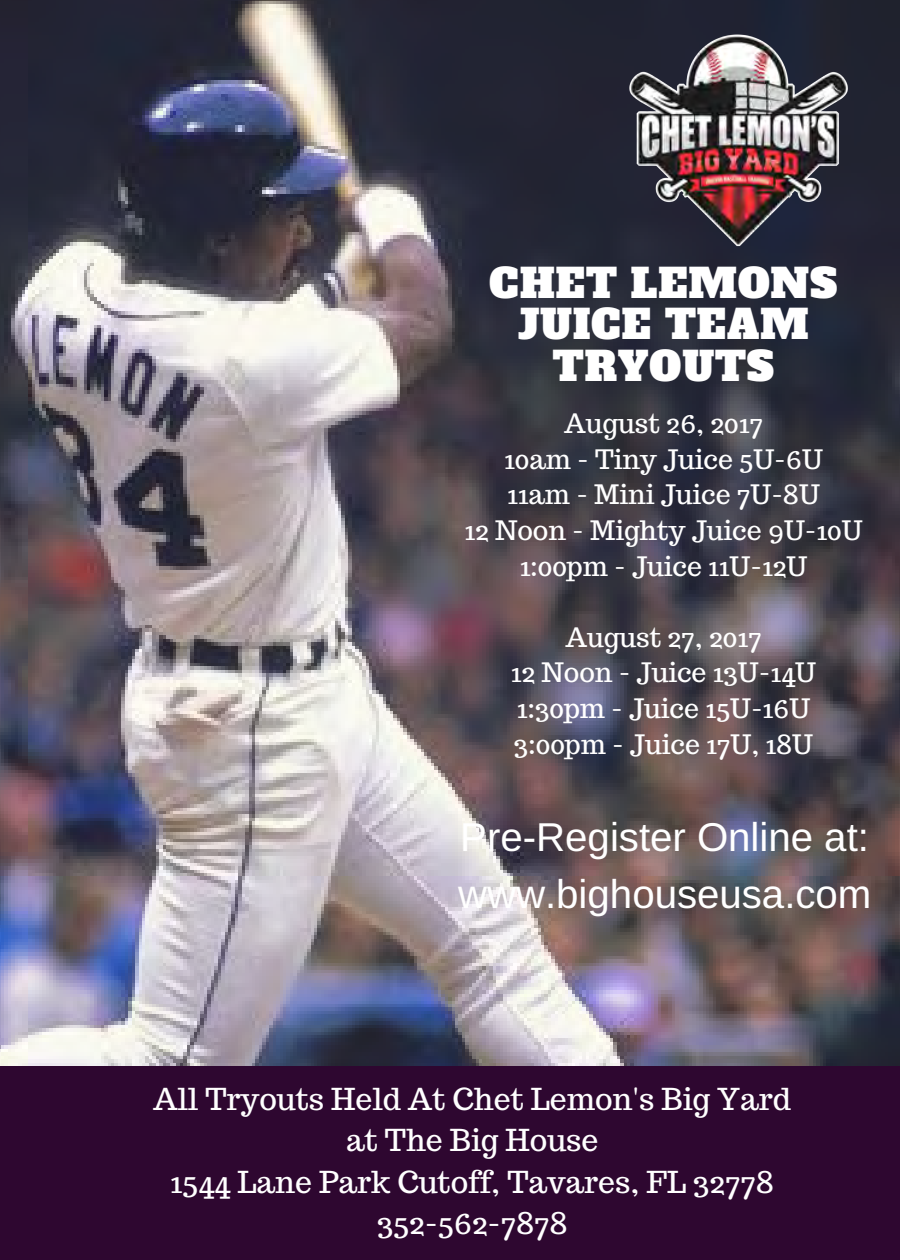
<style>
.page{position:relative;width:900px;height:1260px;background:#fff}
.page>*{position:absolute;margin:0;border:0;box-sizing:border-box;transform-origin:0 0}
.t1{font:40.25px/56.2px "Arimo";color:#fff}
.t2{font:40.25px/41.2px "Alfa Slab One";letter-spacing:.02em;color:#fff;text-align:center}
.t3{font:30.25px/41.2px "Trocchi";color:#fff;text-align:center}
.t4{font:26.75px/35.5px "Trocchi";color:#fff;text-align:center}
</style>
<div class="page">
<img style="left:0;top:0;width:900px;height:1067px">
<div style="left:0;top:1067px;width:900px;height:193px;background:#2e0730"></div>
<img style="left:619px;top:24px;width:240px;height:233px">
<h1 class="t2" style="left:489px;top:263px;width:350px">CHET LEMONS<br>JUICE TEAM<br>TRYOUTS</h1>
<p class="t4" style="left:464px;top:406px;width:400px">August 26, 2017<br>10am - Tiny Juice 5U-6U<br>11am - Mini Juice 7U-8U<br>12 Noon - Mighty Juice 9U-10U<br>1:00pm - Juice 11U-12U</p>
<p class="t4" style="left:511px;top:619px;width:307px">August 27, 2017<br>12 Noon - Juice 13U-14U<br>1:30pm - Juice 15U-16U<br>3:00pm - Juice 17U, 18U</p>
<h1 class="t1" style="left:458px;top:809px;width:415px">Pre-Register Online at: www.bighouseusa.com</h1>
<p class="t3" style="left:153px;top:1078px;width:639px">All Tryouts Held At Chet Lemon's Big Yard at The Big House<br>1544 Lane Park Cutoff, Tavares, FL 32778<br>352-562-7878</p>
</div>
